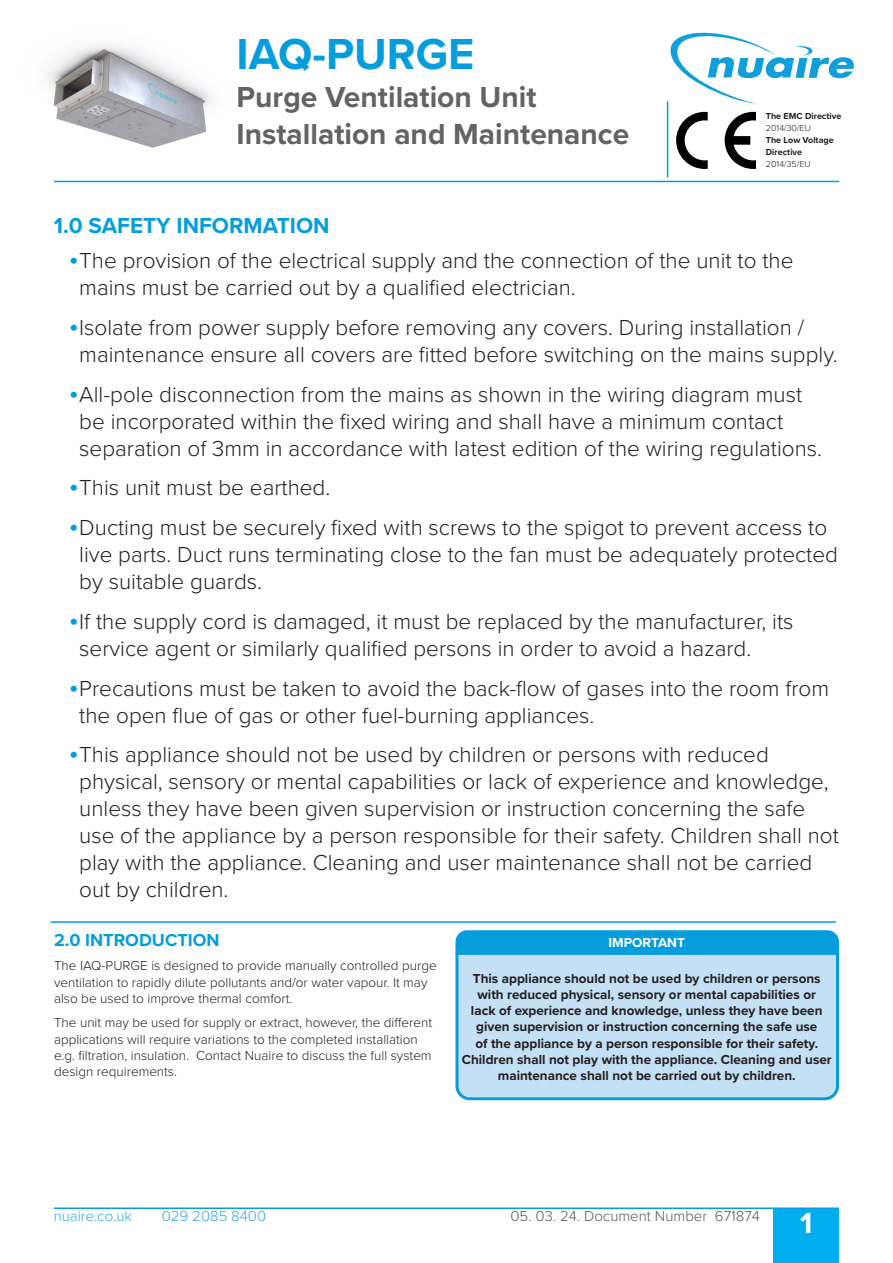
<style>
.page{position:relative;width:893px;height:1263px;background:#fff}
.page>*{position:absolute;margin:0;border:0;box-sizing:border-box;transform-origin:0 0}
.t1{font:700 45px "Proxima Nova";color:#069ddc}
.t2{font:700 30px/37.5px "Proxima Nova";color:#636366}
.t3{font:700 30px "Proxima Nova";color:#fff}
.t4{font:300 22.5px/27px "Proxima Nova";color:#231f20}
.t5{font:700 22.5px "Proxima Nova";color:#069ddc}
.t6{font:700 18px "Proxima Nova";color:#069ddc}
.t7{font:300 15px "Proxima Nova";color:#57585a}
.t8{font:300 15px "Proxima Nova";color:#30aae1}
.Text{font:300 13.5px/16.2px "Proxima Nova";color:#231f20}
.Text__Bold{font:700 13.5px/16.2px "Proxima Nova";color:#231f20;text-align:center}
.Text__Bold_white{font:700 13.5px "Proxima Nova";color:#fff}
.t9{font:700 9px/12px "Proxima Nova";color:#231f20}
.t10{font:300 9px "Proxima Nova";color:#231f20}
.s1{font-size:30px;color:#069ddc}
</style>
<div class="page">
<div style="left:773px;top:1209px;width:66px;height:54px;background:#00aeef"></div>
<hr style="left:54px;top:181px;width:785px;height:1px;background:#069ddc">
<img style="left:48px;top:45px;width:163px;height:103px">
<svg style="left:725px;top:112px;width:31px;height:57px"></svg>
<svg style="left:676px;top:112px;width:32px;height:57px"></svg>
<hr style="left:667px;top:101px;width:1px;height:76px;background:#069ddc">
<hr style="left:54px;top:1207px;width:785px;height:2px;background:#069ddc">
<svg style="left:668px;top:32px;width:186px;height:72px"></svg>
<hr style="left:51px;top:921px;width:785px;height:2px;background:#069ddc">
<div style="left:455px;top:955px;width:384px;height:146px;background:#c4e0f4"></div>
<svg style="left:455px;top:930px;width:384px;height:25px;background:#0a9edc"></svg>
<h1 class="t1" style="left:237px;top:20px;width:239px">IAQ-PURGE</h1>
<h2 class="t2" style="left:237px;top:77px;width:394px">Purge Ventilation Unit<br>Installation and Maintenance</h2>
<p class="t9" style="left:766px;top:110px;width:77px">The EMC Directive</p>
<p class="t10" style="left:766px;top:121px;width:47px">2014/30/EU</p>
<p class="t9" style="left:766px;top:134px;width:69px">The Low Voltage<br>Directive</p>
<p class="t10" style="left:766px;top:157px;width:46px">2014/35/EU</p>
<p class="t5" style="left:54px;top:208px;width:277px">1.0 SAFETY INFORMATION</p>
<p class="t4" style="left:79px;top:246px;width:716px;text-indent:-11px"><span class="s1">•</span>The provision of the electrical supply and the connection of the unit to the mains must be carried out by a qualified electrician.</p>
<p class="t4" style="left:79px;top:313px;width:760px;text-indent:-11px"><span class="s1">•</span>Isolate from power supply before removing any covers. During installation / maintenance ensure all covers are fitted before switching on the mains supply.</p>
<p class="t4" style="left:79px;top:379px;width:744px;text-indent:-11px"><span class="s1">•</span>All-pole disconnection from the mains as shown in the wiring diagram must be incorporated within the fixed wiring and shall have a minimum contact separation of 3mm in accordance with latest edition of the wiring regulations.</p>
<p class="t4" style="left:69px;top:473px;width:263px"><span class="s1">•</span>This unit must be earthed.</p>
<p class="t4" style="left:79px;top:513px;width:760px;text-indent:-11px"><span class="s1">•</span>Ducting must be securely fixed with screws to the spigot to prevent access to live parts. Duct runs terminating close to the fan must be adequately protected by suitable guards.</p>
<p class="t4" style="left:79px;top:607px;width:716px;text-indent:-11px"><span class="s1">•</span>If the supply cord is damaged, it must be replaced by the manufacturer, its service agent or similarly qualified persons in order to avoid a hazard.</p>
<p class="t4" style="left:79px;top:673px;width:751px;text-indent:-11px"><span class="s1">•</span>Precautions must be taken to avoid the back-flow of gases into the room from the open flue of gas or other fuel-burning appliances.</p>
<p class="t4" style="left:79px;top:740px;width:761px;text-indent:-11px"><span class="s1">•</span>This appliance should not be used by children or persons with reduced physical, sensory or mental capabilities or lack of experience and knowledge, unless they have been given supervision or instruction concerning the safe use of the appliance by a person responsible for their safety. Children shall not play with the appliance. Cleaning and user maintenance shall not be carried out by children.</p>
<p class="t6" style="left:54px;top:926px;width:167px">2.0 INTRODUCTION</p>
<p class="Text" style="left:54px;top:957px;width:384px">The IAQ-PURGE is designed to provide manually controlled purge ventilation to rapidly dilute pollutants and/or water vapour. It may also be used to improve thermal comfort.</p>
<p class="Text" style="left:54px;top:1014px;width:380px">The unit may be used for supply or extract, however, the different applications will require variations to the completed installation e.g. filtration, insulation. Contact Nuaire to discuss the full system design requirements.</p>
<p class="Text__Bold_white" style="left:608px;top:933px;width:78px">IMPORTANT</p>
<p class="Text__Bold" style="left:462px;top:970px;width:372px">This appliance should not be used by children or persons with reduced physical, sensory or mental capabilities or<br>lack of experience and knowledge, unless they have been given supervision or instruction concerning the safe use<br>of the appliance by a person responsible for their safety.<br>Children shall not play with the appliance. Cleaning and user maintenance shall not be carried out by children.</p>
<p class="t8" style="left:54px;top:1204px;width:80px">nuaire.co.uk</p>
<p class="t8" style="left:162px;top:1204px;width:106px">029 2085 8400</p>
<p class="t7" style="left:510px;top:1204px;width:251px">05. 03. 24. Document Number 671874</p>
<h2 class="t3" style="left:800px;top:1200px;width:14px">1</h2>
</div>
